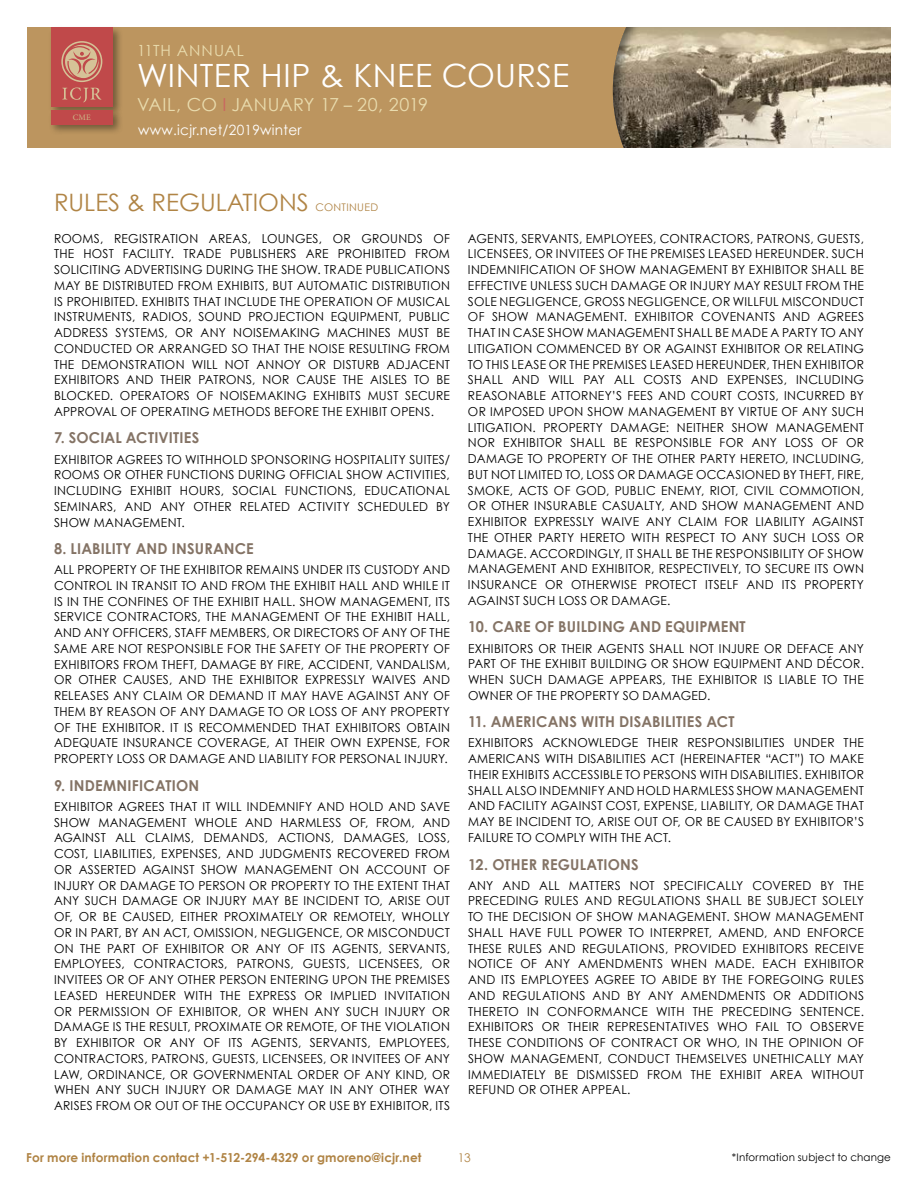
<style>
.page{position:relative;width:918px;height:1188px;background:#fff}
.page>*{position:absolute;margin:0;border:0;box-sizing:border-box;transform-origin:0 0}
.t1{font:32.1px "Century Gothic";letter-spacing:.01em;color:#fff}
.t2{font:24px "Century Gothic";color:#b08445}
.t3{font:18px "Century Gothic";letter-spacing:.005em;color:#e9dcae}
.t4{font:15.45px "Century Gothic";letter-spacing:.06em;color:#e9dcae}
.t5{font:700 15px "Century Gothic";letter-spacing:.015em;color:#847365}
.t6{font:14.1px "Century Gothic";letter-spacing:.02em;color:#fff}
.t7{font:12.3px/15.8px "Century Gothic";letter-spacing:.02em;color:#000;text-align:justify}
.t8{font:700 12.3px "Century Gothic";letter-spacing:.01em;color:#b08445}
.t9{font:12px "Century Gothic";color:#b08445}
.t10{font:10.5px "Century Gothic";letter-spacing:.015em;color:#000}
.t11{font:10.5px "Century Gothic";letter-spacing:.03em;color:#b08445}
.t12{font:8.4px "Minion Pro";color:#cbb686}
.s1{color:#ca6660}
</style>
<div class="page">
<div style="left:27px;top:27px;width:864px;height:121px;background:#bc955f"></div>
<div style="left:601px;top:27px;width:290px;height:121px;background:#000;opacity:.51"></div>
<div style="left:48px;top:25px;width:75px;height:93px;background:#000;opacity:.4"></div>
<div style="left:51px;top:28px;width:61px;height:79px;background:#c0494a"></div>
<div style="left:48px;top:107px;width:75px;height:28px;background:#000;opacity:.4"></div>
<div style="left:51px;top:110px;width:61px;height:14px;background:#c0494a"></div>
<svg style="left:61px;top:41px;width:41px;height:61px"></svg>
<p class="t12" style="left:73px;top:112px;width:20px">CME</p>
<p class="t4" style="left:137px;top:41px;width:108px">11TH ANNUAL</p>
<h1 class="t1" style="left:137px;top:55px;width:434px">WINTER HIP &amp; KNEE COURSE</h1>
<h3 class="t3" style="left:137px;top:94px;width:292px">VAIL, CO <span class="s1">I</span> JANUARY 17 - 20, 2019</h3>
<p class="t6" style="left:138px;top:121px;width:165px">www.icjr.net/2019winter</p>
<h2 class="t2" style="left:54px;top:187px;width:256px">RULES &amp; REGULATIONS</h2>
<p class="t11" style="left:315px;top:200px;width:64px">CONTINUED</p>
<p class="t7" style="left:54px;top:230px;width:398px">ROOMS, REGISTRATION AREAS, LOUNGES, OR GROUNDS OF THE HOST FACILITY. TRADE PUBLISHERS ARE PROHIBITED FROM SOLICITING ADVERTISING DURING THE SHOW. TRADE PUBLICATIONS MAY BE DISTRIBUTED FROM EXHIBITS, BUT AUTOMATIC DISTRIBUTION IS PROHIBITED. EXHIBITS THAT INCLUDE THE OPERATION OF MUSICAL INSTRUMENTS, RADIOS, SOUND PROJECTION EQUIPMENT, PUBLIC ADDRESS SYSTEMS, OR ANY NOISEMAKING MACHINES MUST BE CONDUCTED OR ARRANGED SO THAT THE NOISE RESULTING FROM THE DEMONSTRATION WILL NOT ANNOY OR DISTURB ADJACENT EXHIBITORS AND THEIR PATRONS, NOR CAUSE THE AISLES TO BE BLOCKED. OPERATORS OF NOISEMAKING EXHIBITS MUST SECURE APPROVAL OF OPERATING METHODS BEFORE THE EXHIBIT OPENS.</p>
<p class="t5" style="left:54px;top:429px;width:147px">7. SOCIAL ACTIVITIES</p>
<p class="t7" style="left:54px;top:451px;width:398px">EXHIBITOR AGREES TO WITHHOLD SPONSORING HOSPITALITY SUITES/ ROOMS OR OTHER FUNCTIONS DURING OFFICIAL SHOW ACTIVITIES, INCLUDING EXHIBIT HOURS, SOCIAL FUNCTIONS, EDUCATIONAL SEMINARS, AND ANY OTHER RELATED ACTIVITY SCHEDULED BY SHOW MANAGEMENT.</p>
<p class="t5" style="left:54px;top:539px;width:201px">8. LIABILITY AND INSURANCE</p>
<p class="t7" style="left:54px;top:562px;width:398px">ALL PROPERTY OF THE EXHIBITOR REMAINS UNDER ITS CUSTODY AND CONTROL IN TRANSIT TO AND FROM THE EXHIBIT HALL AND WHILE IT IS IN THE CONFINES OF THE EXHIBIT HALL. SHOW MANAGEMENT, ITS SERVICE CONTRACTORS, THE MANAGEMENT OF THE EXHIBIT HALL, AND ANY OFFICERS, STAFF MEMBERS, OR DIRECTORS OF ANY OF THE SAME ARE NOT RESPONSIBLE FOR THE SAFETY OF THE PROPERTY OF EXHIBITORS FROM THEFT, DAMAGE BY FIRE, ACCIDENT, VANDALISM, OR OTHER CAUSES, AND THE EXHIBITOR EXPRESSLY WAIVES AND RELEASES ANY CLAIM OR DEMAND IT MAY HAVE AGAINST ANY OF THEM BY REASON OF ANY DAMAGE TO OR LOSS OF ANY PROPERTY OF THE EXHIBITOR. IT IS RECOMMENDED THAT EXHIBITORS OBTAIN ADEQUATE INSURANCE COVERAGE, AT THEIR OWN EXPENSE, FOR PROPERTY LOSS OR DAMAGE AND LIABILITY FOR PERSONAL INJURY.</p>
<p class="t5" style="left:54px;top:776px;width:147px">9. INDEMNIFICATION</p>
<p class="t7" style="left:54px;top:798px;width:398px">EXHIBITOR AGREES THAT IT WILL INDEMNIFY AND HOLD AND SAVE SHOW MANAGEMENT WHOLE AND HARMLESS OF, FROM, AND AGAINST ALL CLAIMS, DEMANDS, ACTIONS, DAMAGES, LOSS, COST, LIABILITIES, EXPENSES, AND JUDGMENTS RECOVERED FROM OR ASSERTED AGAINST SHOW MANAGEMENT ON ACCOUNT OF INJURY OR DAMAGE TO PERSON OR PROPERTY TO THE EXTENT THAT ANY SUCH DAMAGE OR INJURY MAY BE INCIDENT TO, ARISE OUT OF, OR BE CAUSED, EITHER PROXIMATELY OR REMOTELY, WHOLLY OR IN PART, BY AN ACT, OMISSION, NEGLIGENCE, OR MISCONDUCT ON THE PART OF EXHIBITOR OR ANY OF ITS AGENTS, SERVANTS, EMPLOYEES, CONTRACTORS, PATRONS, GUESTS, LICENSEES, OR INVITEES OR OF ANY OTHER PERSON ENTERING UPON THE PREMISES LEASED HEREUNDER WITH THE EXPRESS OR IMPLIED INVITATION OR PERMISSION OF EXHIBITOR, OR WHEN ANY SUCH INJURY OR DAMAGE IS THE RESULT, PROXIMATE OR REMOTE, OF THE VIOLATION BY EXHIBITOR OR ANY OF ITS AGENTS, SERVANTS, EMPLOYEES, CONTRACTORS, PATRONS, GUESTS, LICENSEES, OR INVITEES OF ANY LAW, ORDINANCE, OR GOVERNMENTAL ORDER OF ANY KIND, OR WHEN ANY SUCH INJURY OR DAMAGE MAY IN ANY OTHER WAY ARISES FROM OR OUT OF THE OCCUPANCY OR USE BY EXHIBITOR, ITS</p>
<p class="t7" style="left:468px;top:230px;width:398px">AGENTS, SERVANTS, EMPLOYEES, CONTRACTORS, PATRONS, GUESTS, LICENSEES, OR INVITEES OF THE PREMISES LEASED HEREUNDER. SUCH INDEMNIFICATION OF SHOW MANAGEMENT BY EXHIBITOR SHALL BE EFFECTIVE UNLESS SUCH DAMAGE OR INJURY MAY RESULT FROM THE SOLE NEGLIGENCE, GROSS NEGLIGENCE, OR WILLFUL MISCONDUCT OF SHOW MANAGEMENT. EXHIBITOR COVENANTS AND AGREES THAT IN CASE SHOW MANAGEMENT SHALL BE MADE A PARTY TO ANY LITIGATION COMMENCED BY OR AGAINST EXHIBITOR OR RELATING TO THIS LEASE OR THE PREMISES LEASED HEREUNDER, THEN EXHIBITOR SHALL AND WILL PAY ALL COSTS AND EXPENSES, INCLUDING REASONABLE ATTORNEY’S FEES AND COURT COSTS, INCURRED BY OR IMPOSED UPON SHOW MANAGEMENT BY VIRTUE OF ANY SUCH LITIGATION. PROPERTY DAMAGE: NEITHER SHOW MANAGEMENT NOR EXHIBITOR SHALL BE RESPONSIBLE FOR ANY LOSS OF OR DAMAGE TO PROPERTY OF THE OTHER PARTY HERETO, INCLUDING, BUT NOT LIMITED TO, LOSS OR DAMAGE OCCASIONED BY THEFT, FIRE, SMOKE, ACTS OF GOD, PUBLIC ENEMY, RIOT, CIVIL COMMOTION, OR OTHER INSURABLE CASUALTY, AND SHOW MANAGEMENT AND EXHIBITOR EXPRESSLY WAIVE ANY CLAIM FOR LIABILITY AGAINST THE OTHER PARTY HERETO WITH RESPECT TO ANY SUCH LOSS OR DAMAGE. ACCORDINGLY, IT SHALL BE THE RESPONSIBILITY OF SHOW MANAGEMENT AND EXHIBITOR, RESPECTIVELY, TO SECURE ITS OWN INSURANCE OR OTHERWISE PROTECT ITSELF AND ITS PROPERTY AGAINST SUCH LOSS OR DAMAGE.</p>
<p class="t5" style="left:468px;top:618px;width:279px">10. CARE OF BUILDING AND EQUIPMENT</p>
<p class="t7" style="left:468px;top:640px;width:398px">EXHIBITORS OR THEIR AGENTS SHALL NOT INJURE OR DEFACE ANY PART OF THE EXHIBIT BUILDING OR SHOW EQUIPMENT AND DÉCOR.<br>WHEN SUCH DAMAGE APPEARS, THE EXHIBITOR IS LIABLE TO THE OWNER OF THE PROPERTY SO DAMAGED.</p>
<p class="t5" style="left:468px;top:713px;width:268px">11. AMERICANS WITH DISABILITIES ACT</p>
<p class="t7" style="left:468px;top:735px;width:398px">EXHIBITORS ACKNOWLEDGE THEIR RESPONSIBILITIES UNDER THE AMERICANS WITH DISABILITIES ACT (HEREINAFTER “ACT”) TO MAKE THEIR EXHIBITS ACCESSIBLE TO PERSONS WITH DISABILITIES. EXHIBITOR SHALL ALSO INDEMNIFY AND HOLD HARMLESS SHOW MANAGEMENT AND FACILITY AGAINST COST, EXPENSE, LIABILITY, OR DAMAGE THAT MAY BE INCIDENT TO, ARISE OUT OF, OR BE CAUSED BY EXHIBITOR’S FAILURE TO COMPLY WITH THE ACT.</p>
<p class="t5" style="left:468px;top:855px;width:172px">12. OTHER REGULATIONS</p>
<p class="t7" style="left:468px;top:877px;width:398px">ANY AND ALL MATTERS NOT SPECIFICALLY COVERED BY THE PRECEDING RULES AND REGULATIONS SHALL BE SUBJECT SOLELY TO THE DECISION OF SHOW MANAGEMENT. SHOW MANAGEMENT SHALL HAVE FULL POWER TO INTERPRET, AMEND, AND ENFORCE THESE RULES AND REGULATIONS, PROVIDED EXHIBITORS RECEIVE NOTICE OF ANY AMENDMENTS WHEN MADE. EACH EXHIBITOR AND ITS EMPLOYEES AGREE TO ABIDE BY THE FOREGOING RULES AND REGULATIONS AND BY ANY AMENDMENTS OR ADDITIONS THERETO IN CONFORMANCE WITH THE PRECEDING SENTENCE.<br>EXHIBITORS OR THEIR REPRESENTATIVES WHO FAIL TO OBSERVE THESE CONDITIONS OF CONTRACT OR WHO, IN THE OPINION OF SHOW MANAGEMENT, CONDUCT THEMSELVES UNETHICALLY MAY IMMEDIATELY BE DISMISSED FROM THE EXHIBIT AREA WITHOUT REFUND OR OTHER APPEAL.</p>
<p class="t8" style="left:26px;top:1150px;width:397px">For more information contact +1-512-294-4329 or gmoreno@icjr.net</p>
<p class="t9" style="left:458px;top:1151px;width:14px">13</p>
<p class="t10" style="left:732px;top:1151px;width:161px">*Information subject to change</p>
</div>
